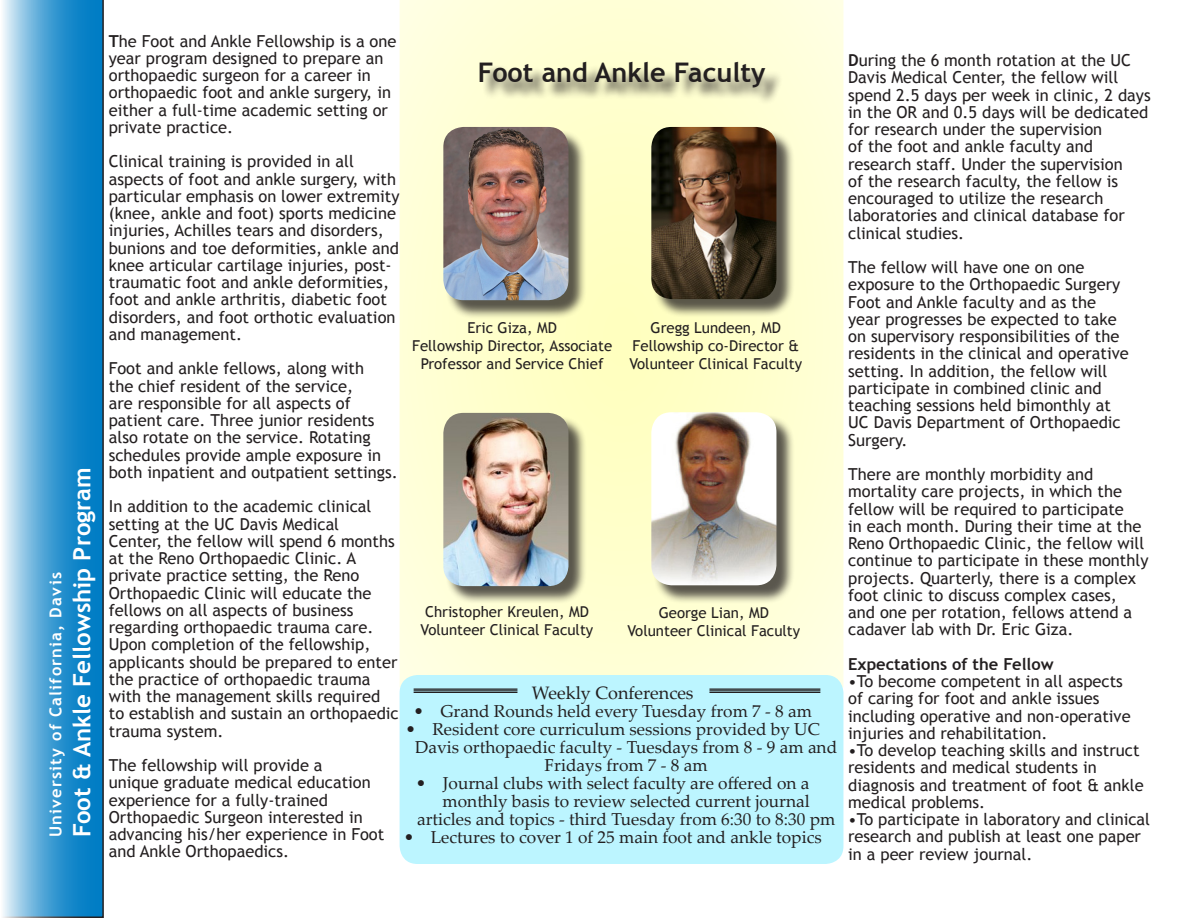
<style>
.page{position:relative;width:1188px;height:918px;background:#fff}
.page>*{position:absolute;margin:0;border:0;box-sizing:border-box;transform-origin:0 0}
.t1{font:700 27px "Trebuchet MS";color:#231f20}
.t2{font:700 24px "Trebuchet MS";color:#fff}
.t3{font:18px "Palatino Linotype";color:#231f20}
.t4{font:17.25px "Palatino Linotype";color:#231f20}
.t5{font:16.5px/17.2px "Trebuchet MS";color:#231f20}
.t6{font:700 16.5px "Trebuchet MS";letter-spacing:.07em;color:#fff}
.t7{font:700 16.5px "Trebuchet MS";color:#231f20}
.t8{font:15px/18px "Trebuchet MS";color:#231f20}
.s1{font-weight:700}
</style>
<div class="page">
<svg style="left:400px;top:0;width:443px;height:687px;background:#fefed2"></svg>
<div style="left:400px;top:675px;width:443px;height:189px;background:#bcf5ff;border-radius:18px"></div>
<svg style="left:3px;top:0;width:101px;height:918px;background:#4ea2d3"></svg>
<div style="left:482px;top:65px;width:301px;height:40px;background:#231f20;opacity:.75"></div>
<hr style="left:414px;top:689px;width:103px;height:1px;background:#231f20">
<hr style="left:414px;top:690px;width:103px;height:1px;background:#231f20">
<hr style="left:414px;top:692px;width:103px;height:1px;background:#231f20">
<hr style="left:709px;top:689px;width:111px;height:1px;background:#231f20">
<hr style="left:709px;top:690px;width:111px;height:1px;background:#231f20">
<hr style="left:709px;top:692px;width:111px;height:1px;background:#231f20">
<div style="left:654px;top:415px;width:141px;height:189px;background:#231f20;opacity:.75"></div>
<img style="left:651px;top:412px;width:125px;height:173px">
<div style="left:446px;top:415px;width:141px;height:190px;background:#231f20;opacity:.75"></div>
<img style="left:443px;top:413px;width:125px;height:173px">
<div style="left:654px;top:129px;width:141px;height:189px;background:#231f20;opacity:.75"></div>
<img style="left:651px;top:127px;width:125px;height:172px">
<div style="left:446px;top:129px;width:141px;height:190px;background:#231f20;opacity:.75"></div>
<img style="left:443px;top:127px;width:125px;height:173px">
<p class="t2" style="left:67px;top:837px;width:371px;rotate:-90deg">Foot &amp; Ankle Fellowship Program</p>
<p class="t6" style="left:45px;top:837px;width:266px;rotate:-90deg">University of California, Davis</p>
<p class="t5" style="left:109px;top:32px;width:289px"><span class="s1">T</span>he Foot and Ankle Fellowship is a one year program designed to prepare an orthopaedic surgeon for a career in orthopaedic foot and ankle surgery, in either a full-time academic setting or private practice.</p>
<p class="t5" style="left:109px;top:153px;width:292px">Clinical training is provided in all aspects of foot and ankle surgery, with particular emphasis on lower extremity (knee, ankle and foot) sports medicine injuries, Achilles tears and disorders, bunions and toe deformities, ankle and knee articular cartilage injuries, post&shy;traumatic foot and ankle deformities, foot and ankle arthritis, diabetic foot disorders, and foot orthotic evaluation and management.</p>
<p class="t5" style="left:109px;top:360px;width:291px">Foot and ankle fellows, along with<br>the chief resident of the service,<br>are responsible for all aspects of patient care. Three junior residents also rotate on the service. Rotating schedules provide ample exposure in both inpatient and outpatient settings.</p>
<p class="t5" style="left:109px;top:498px;width:291px">In addition to the academic clinical setting at the UC Davis Medical<br>Center, the fellow will spend 6 months at the Reno Orthopaedic Clinic. A private practice setting, the Reno Orthopaedic Clinic will educate the fellows on all aspects of business regarding orthopaedic trauma care.<br>Upon completion of the fellowship, applicants should be prepared to enter the practice of orthopaedic trauma with the management skills required to establish and sustain an orthopaedic trauma system.</p>
<p class="t5" style="left:109px;top:757px;width:277px">The fellowship will provide a<br>unique graduate medical education experience for a fully-trained<br>Orthopaedic Surgeon interested in advancing his/her experience in Foot and Ankle Orthopaedics.</p>
<p class="t1" style="left:478px;top:55px;width:289px">Foot and Ankle Faculty</p>
<p class="t8" style="left:651px;top:319px;width:132px">Gregg Lundeen, MD</p>
<p class="t8" style="left:629px;top:337px;width:174px">Fellowship co-Director &amp;<br>Volunteer Clinical Faculty</p>
<p class="t8" style="left:468px;top:319px;width:91px">Eric Giza, MD</p>
<p class="t8" style="left:412px;top:337px;width:202px">Fellowship Director, Associate</p>
<p class="t8" style="left:421px;top:355px;width:184px">Professor and Service Chief</p>
<p class="t8" style="left:425px;top:603px;width:165px">Christopher Kreulen, MD</p>
<p class="t8" style="left:421px;top:621px;width:174px">Volunteer Clinical Faculty</p>
<p class="t8" style="left:659px;top:603px;width:112px">George Lian, MD</p>
<p class="t8" style="left:627px;top:621px;width:174px">Volunteer Clinical Faculty</p>
<p class="t3" style="left:532px;top:680px;width:163px">Weekly Conferences</p>
<p class="t4" style="left:413px;top:699px;width:400px">• Grand Rounds held every Tuesday from 7 - 8 am</p>
<p class="t4" style="left:405px;top:717px;width:416px">• Resident core curriculum sessions provided by UC</p>
<p class="t4" style="left:415px;top:735px;width:424px">Davis orthopaedic faculty - Tuesdays from 8 - 9 am and</p>
<p class="t4" style="left:545px;top:753px;width:165px">Fridays from 7 - 8 am</p>
<p class="t4" style="left:416px;top:771px;width:395px">• Journal clubs with select faculty are offered on a</p>
<p class="t4" style="left:443px;top:789px;width:369px">monthly basis to review selected current journal</p>
<p class="t4" style="left:417px;top:807px;width:420px">articles and topics - third Tuesday from 6:30 to 8:30 pm</p>
<p class="t4" style="left:404px;top:825px;width:419px">• Lectures to cover 1 of 25 main foot and ankle topics</p>
<p class="t5" style="left:848px;top:52px;width:304px"><span class="s1">D</span>uring the 6 month rotation at the UC Davis Medical Center, the fellow will spend 2.5 days per week in clinic, 2 days in the OR and 0.5 days will be dedicated for research under the supervision<br>of the foot and ankle faculty and research staff. Under the supervision<br>of the research faculty, the fellow is encouraged to utilize the research laboratories and clinical database for clinical studies.</p>
<p class="t5" style="left:848px;top:259px;width:282px">The fellow will have one on one exposure to the Orthopaedic Surgery Foot and Ankle faculty and as the year progresses be expected to take on supervisory responsibilities of the residents in the clinical and operative setting. In addition, the fellow will participate in combined clinic and teaching sessions held bimonthly at UC Davis Department of Orthopaedic Surgery.</p>
<p class="t5" style="left:848px;top:466px;width:302px">There are monthly morbidity and mortality care projects, in which the fellow will be required to participate<br>in each month. During their time at the Reno Orthopaedic Clinic, the fellow will continue to participate in these monthly projects. Quarterly, there is a complex foot clinic to discuss complex cases,<br>and one per rotation, fellows attend a cadaver lab with Dr. Eric Giza.</p>
<p class="t7" style="left:848px;top:654px;width:207px">Expectations of the Fellow</p>
<p class="t5" style="left:848px;top:673px;width:284px">•To become competent in all aspects of caring for foot and ankle issues including operative and non-operative injuries and rehabilitation.</p>
<p class="t5" style="left:848px;top:742px;width:297px">•To develop teaching skills and instruct residents and medical students in diagnosis and treatment of foot &amp; ankle medical problems.</p>
<p class="t5" style="left:848px;top:811px;width:303px">•To participate in laboratory and clinical research and publish at least one paper in a peer review journal.</p>
</div>
